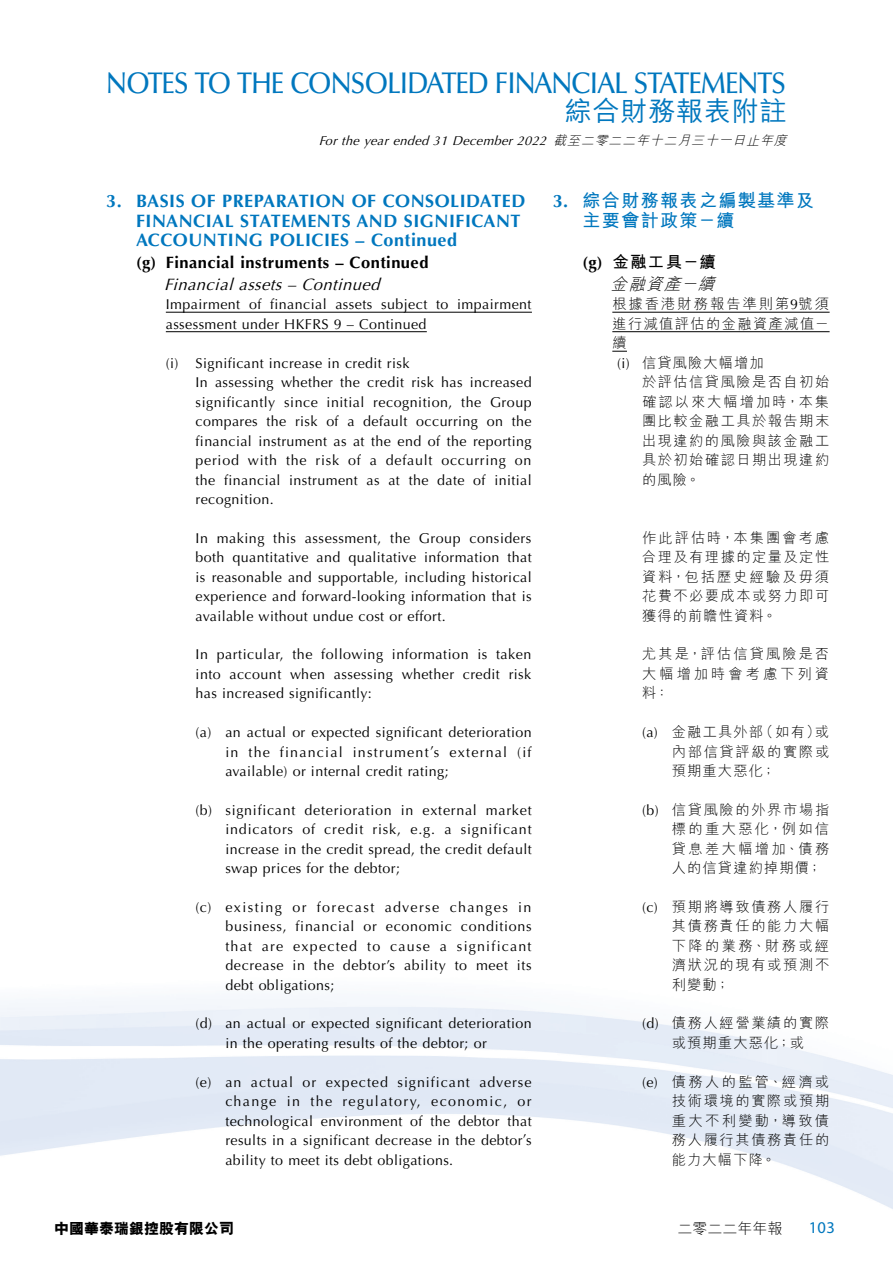
<style>
.page{position:relative;width:893px;height:1263px;background:#fff}
.page>*{position:absolute;margin:0;border:0;box-sizing:border-box;transform-origin:0 0}
.t1{font:500 30px "Optima LT Std";letter-spacing:-.045em;color:#0077be;scale:.9 1}
.t2{font:500 27px "M Hei HK";letter-spacing:.03em;color:#0077be}
.t3{font:700 18px/19.5px "Optima LT Std";letter-spacing:.03em;color:#0077be}
.t4{font:700 18px/19.5px "M Hei HK";letter-spacing:.08em;color:#0077be}
.t5{font:700 16.5px "Optima LT Std";letter-spacing:.03em;color:#000}
.t6{font:italic 16.5px "Optima LT Std";color:#000}
.t7{font:700 16.5px/21.6px "M Hei HK";color:#000;text-align:right}
.t8{font:16.5px "Myriad Pro";color:#0077be}
.t9{font:800 15px "M Hei HK";color:#000}
.t10{font:300 15px "M Hei HK";color:#000}
.t11{font:14.25px/19.5px "Optima LT Std";letter-spacing:.03em;color:#000;text-align:justify}
.t12{font:300 14.25px/19.5px "M Hei HK";letter-spacing:.115em;color:#000;text-align:justify}
.t13{font:300 14.25px "M Hei HK";letter-spacing:.145em;color:#000}
.t14{font:300 14.25px "M Hei HK";letter-spacing:.08em;color:#000}
.t15{font:italic 12.75px "Optima LT Std";color:#000}
.s1{font-family:"M Hei HK";font-weight:300}
.s2{font-family:"Optima LT Std"}
.s3{font-weight:300;font-style:italic}
.s4{font-family:"Optima LT Std";font-weight:400}
</style>
<div class="page">
<hr style="left:612px;top:312px;width:218px;height:1px;background:#000">
<hr style="left:612px;top:331px;width:218px;height:1px;background:#000">
<svg style="left:612px;top:351px;width:15px;height:1px"></svg>
<hr style="left:166px;top:312px;width:366px;height:1px;background:#000">
<hr style="left:166px;top:331px;width:261px;height:1px;background:#000">
<h1 class="t1" style="left:106px;top:66px;width:757px">NOTES TO THE CONSOLIDATED FINANCIAL STATEMENTS</h1>
<h2 class="t2" style="left:565px;top:91px;width:223px">綜合財務報表附註</h2>
<p class="t15" style="left:319px;top:134px;width:473px">Fortheyearended 31 December2022 <span class="s1">截至二零二二年十二月三十一日止年度</span></p>
<p class="t3" style="left:136px;top:192px;width:391px;text-indent:-30px">3. BASIS OF PREPARATION OF CONSOLIDATED<br>FINANCIAL STATEMENTS AND SIGNIFICANT<br>ACCOUNTING POLICIES – Continued</p>
<p class="t5" style="left:136px;top:253px;width:294px">(g) Financial instruments – Continued</p>
<p class="t6" style="left:164px;top:275px;width:222px">Financialassets–Continued</p>
<p class="t11" style="left:166px;top:295px;width:367px">Impairment of financial assets subject to impairment assessment under HKFRS 9 – Continued</p>
<p class="t11" style="left:196px;top:353px;width:338px;text-align:left;text-indent:-30px">(i) Significant increase in credit risk<br>In assessing whether the credit risk has increased significantly since initial recognition, the Group compares the risk of a default occurring on the financial instrument as at the end of the reporting period with the risk of a default occurring on the financial instrument as at the date of initial recognition.</p>
<p class="t11" style="left:196px;top:528px;width:338px">In making this assessment, the Group considers both quantitative and qualitative information that is reasonable and supportable, including historical experience and forward-looking information that is available without undue cost or effort.</p>
<p class="t11" style="left:196px;top:645px;width:337px">In particular, the following information is taken into account when assessing whether credit risk has increased significantly:</p>
<p class="t11" style="left:225px;top:723px;width:308px;text-indent:-30px">(a) an actual or expected significant deterioration in the financial instrument’s external (if available) or internal credit rating;</p>
<p class="t11" style="left:225px;top:800px;width:308px;text-indent:-30px">(b) significant deterioration in external market indicators of credit risk, e.g. a significant increase in the credit spread, the credit default swap prices for the debtor;</p>
<p class="t11" style="left:225px;top:897px;width:308px;text-indent:-30px">(c) existing or forecast adverse changes in business, financial or economic conditions that are expected to cause a significant decrease in the debtor’s ability to meet its debt obligations;</p>
<p class="t11" style="left:225px;top:1014px;width:308px;text-indent:-30px">(d) an actual or expected significant deterioration in the operating results of the debtor; or</p>
<p class="t11" style="left:225px;top:1072px;width:308px;text-indent:-30px">(e) an actual or expected significant adverse change in the regulatory, economic, or technological environment of the debtor that results in a significant decrease in the debtor’s ability to meet its debt obligations.</p>
<p class="t4" style="left:583px;top:190px;width:233px;text-indent:-30px"><span class="s2">3.</span> 綜合財務報表之編製基準及主要會計政策－續</p>
<p class="t7" style="left:583px;top:250px;width:138px"><span class="s2">(g)</span> 金融工具－續<span class="s3">金融資產－續</span></p>
<p class="t13" style="left:612px;top:297px;width:218px">根據香港財務報告準則第<span class="s4">9</span>號須</p>
<p class="t12" style="left:612px;top:313px;width:218px">進行減值評估的金融資產減值－</p>
<p class="t12" style="left:612px;top:333px;width:16px">續</p>
<p class="t14" style="left:617px;top:355px;width:148px"><span class="s4">(i)</span> 信貸風險大幅增加</p>
<p class="t12" style="left:642px;top:372px;width:189px">於評估信貸風險是否自初始</p>
<p class="t13" style="left:642px;top:394px;width:189px">確認以來大幅增加時，本集</p>
<p class="t12" style="left:642px;top:411px;width:189px">團比較金融工具於報告期末</p>
<p class="t12" style="left:642px;top:430px;width:189px">出現違約的風險與該金融工</p>
<p class="t12" style="left:642px;top:450px;width:189px">具於初始確認日期出現違約</p>
<p class="t12" style="left:642px;top:469px;width:59px">的風險。</p>
<p class="t12" style="left:642px;top:528px;width:189px">作此評估時，本集團會考慮合理及有理據的定量及定性資料，包括歷史經驗及毋須花費不必要成本或努力即可獲得的前瞻性資料。</p>
<p class="t12" style="left:642px;top:644px;width:189px">尤其是，評估信貸風險是否大幅增加時會考慮下列資料：</p>
<p class="t12" style="left:672px;top:722px;width:159px;text-indent:-30px"><span class="s4">(a)</span> 金融工具外部（如有）或內部信貸評級的實際或預期重大惡化；</p>
<p class="t12" style="left:672px;top:799px;width:159px;text-indent:-30px"><span class="s4">(b)</span> 信貸風險的外界市場指標的重大惡化，例如信貸息差大幅增加、債務人的信貸違約掉期價；</p>
<p class="t12" style="left:672px;top:897px;width:159px;text-indent:-30px"><span class="s4">(c)</span> 預期將導致債務人履行其債務責任的能力大幅下降的業務、財務或經濟狀況的現有或預測不利變動；</p>
<p class="t12" style="left:642px;top:1013px;width:189px;text-align:center"><span class="s4">(d)</span> 債務人經營業績的實際或預期重大惡化；或</p>
<p class="t12" style="left:672px;top:1071px;width:159px;text-indent:-30px"><span class="s4">(e)</span> 債務人的監管、經濟或技術環境的實際或預期重大不利變動，導致債務人履行其債務責任的能力大幅下降。</p>
<p class="t9" style="left:54px;top:1221px;width:181px">中國華泰瑞銀控股有限公司</p>
<p class="t10" style="left:677px;top:1221px;width:106px">二零二二年年報</p>
<p class="t8" style="left:809px;top:1217px;width:28px">103</p>
</div>
